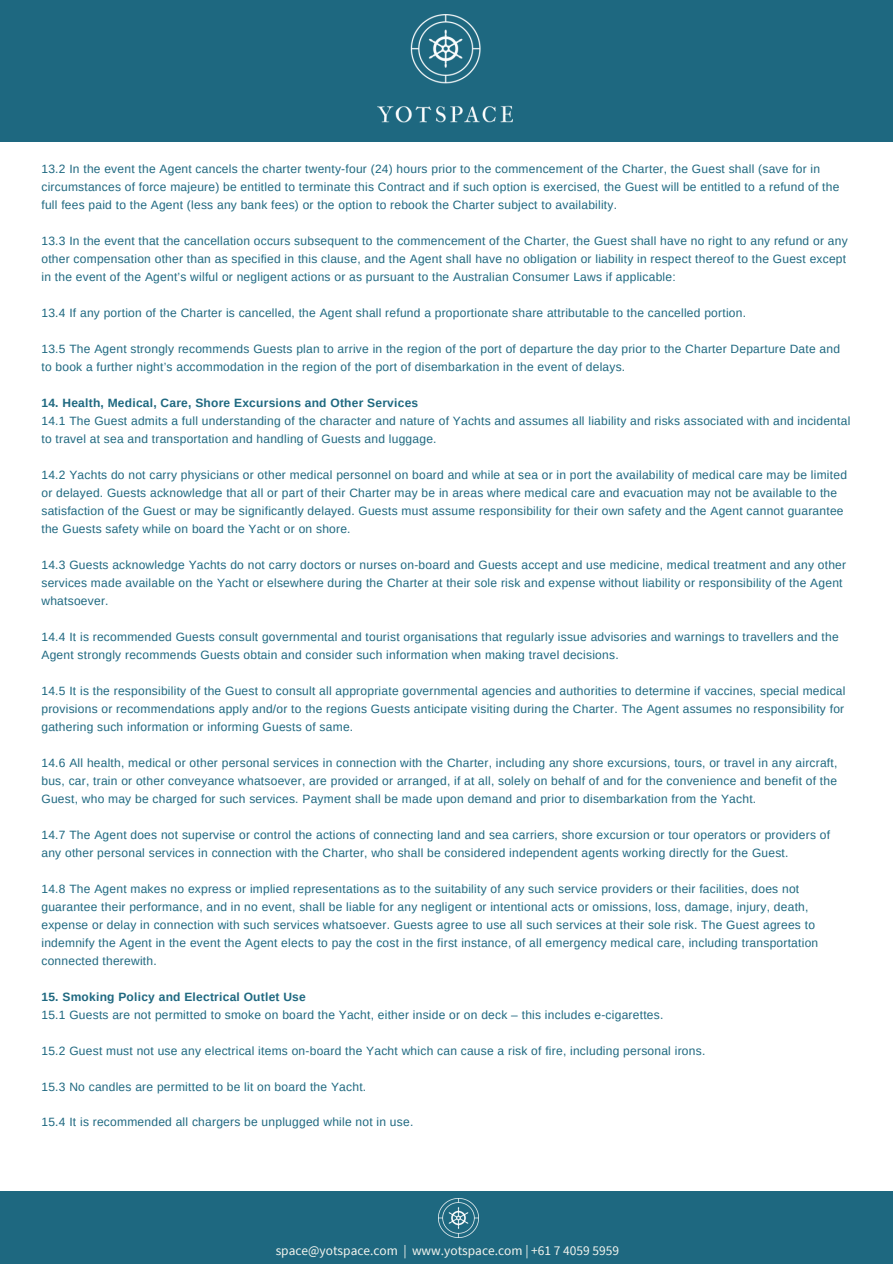
<style>
.page{position:relative;width:893px;height:1264px;background:#fff}
.page>*{position:absolute;margin:0;border:0;box-sizing:border-box;transform-origin:0 0}
.t1{font:13.35px "Source Sans Pro";color:#f4f5ef}
.t2{font:12px/18px "Arimo";letter-spacing:.02em;color:#1e6880}
.t3{font:700 12px "Arimo";letter-spacing:.02em;color:#1e6880}
</style>
<div class="page">
<div style="left:0;top:1191px;width:892px;height:72px;background:#1e6880"></div>
<img style="left:438px;top:1198px;width:40px;height:39px">
<div style="left:0;top:0;width:892px;height:141px;background:#1e6880"></div>
<img style="left:377px;top:14px;width:135px;height:109px">
<p class="t2" style="left:41px;top:160px;width:799px">13.2 In the event the Agent cancels the charter twenty-four (24) hours prior to the commencement of the Charter, the Guest shall (save for in circumstances of force majeure) be entitled to terminate this Contract and if such option is exercised, the Guest will be entitled to a refund of the full fees paid to the Agent (less any bank fees) or the option to rebook the Charter subject to availability.</p>
<p class="t2" style="left:41px;top:232px;width:807px">13.3 In the event that the cancellation occurs subsequent to the commencement of the Charter, the Guest shall have no right to any refund or any other compensation other than as specified in this clause, and the Agent shall have no obligation or liability in respect thereof to the Guest except in the event of the Agent’s wilful or negligent actions or as pursuant to the Australian Consumer Laws if applicable:</p>
<p class="t2" style="left:41px;top:304px;width:706px">13.4 If any portion of the Charter is cancelled, the Agent shall refund a proportionate share attributable to the cancelled portion.</p>
<p class="t2" style="left:41px;top:340px;width:800px">13.5 The Agent strongly recommends Guests plan to arrive in the region of the port of departure the day prior to the Charter Departure Date and to book a further night’s accommodation in the region of the port of disembarkation in the event of delays.</p>
<p class="t3" style="left:41px;top:396px;width:378px">14. Health, Medical, Care, Shore Excursions and Other Services</p>
<p class="t2" style="left:41px;top:412px;width:810px">14.1 The Guest admits a full understanding of the character and nature of Yachts and assumes all liability and risks associated with and incidental to travel at sea and transportation and handling of Guests and luggage.</p>
<p class="t2" style="left:41px;top:466px;width:807px">14.2 Yachts do not carry physicians or other medical personnel on board and while at sea or in port the availability of medical care may be limited or delayed. Guests acknowledge that all or part of their Charter may be in areas where medical care and evacuation may not be available to the satisfaction of the Guest or may be significantly delayed. Guests must assume responsibility for their own safety and the Agent cannot guarantee the Guests safety while on board the Yacht or on shore.</p>
<p class="t2" style="left:41px;top:555px;width:806px">14.3 Guests acknowledge Yachts do not carry doctors or nurses on-board and Guests accept and use medicine, medical treatment and any other services made available on the Yacht or elsewhere during the Charter at their sole risk and expense without liability or responsibility of the Agent whatsoever.</p>
<p class="t2" style="left:41px;top:627px;width:798px">14.4 It is recommended Guests consult governmental and tourist organisations that regularly issue advisories and warnings to travellers and the<br>Agent strongly recommends Guests obtain and consider such information when making travel decisions.</p>
<p class="t2" style="left:41px;top:681px;width:805px;text-align:justify">14.5 It is the responsibility of the Guest to consult all appropriate governmental agencies and authorities to determine if vaccines, special medical provisions or recommendations apply and/or to the regions Guests anticipate visiting during the Charter. The Agent assumes no responsibility for gathering such information or informing Guests of same.</p>
<p class="t2" style="left:41px;top:753px;width:797px;text-align:justify">14.6 All health, medical or other personal services in connection with the Charter, including any shore excursions, tours, or travel in any aircraft, bus, car, train or other conveyance whatsoever, are provided or arranged, if at all, solely on behalf of and for the convenience and benefit of the Guest, who may be charged for such services. Payment shall be made upon demand and prior to disembarkation from the Yacht.</p>
<p class="t2" style="left:41px;top:825px;width:790px">14.7 The Agent does not supervise or control the actions of connecting land and sea carriers, shore excursion or tour operators or providers of any other personal services in connection with the Charter, who shall be considered independent agents working directly for the Guest.</p>
<p class="t2" style="left:41px;top:879px;width:778px">14.8 The Agent makes no express or implied representations as to the suitability of any such service providers or their facilities, does not guarantee their performance, and in no event, shall be liable for any negligent or intentional acts or omissions, loss, damage, injury, death, expense or delay in connection with such services whatsoever. Guests agree to use all such services at their sole risk. The Guest agrees to indemnify the Agent in the event the Agent elects to pay the cost in the first instance, of all emergency medical care, including transportation connected therewith.</p>
<p class="t3" style="left:41px;top:989px;width:266px">15. Smoking Policy and Electrical Outlet Use</p>
<p class="t2" style="left:41px;top:1005px;width:623px">15.1 Guests are not permitted to smoke on board the Yacht, either inside or on deck – this includes e-cigarettes.</p>
<p class="t2" style="left:41px;top:1041px;width:665px">15.2 Guest must not use any electrical items on-board the Yacht which can cause a risk of fire, including personal irons.</p>
<p class="t2" style="left:41px;top:1077px;width:326px">15.3 No candles are permitted to be lit on board the Yacht.</p>
<p class="t2" style="left:41px;top:1113px;width:373px">15.4 It is recommended all chargers be unplugged while not in use.</p>
<p class="t1" style="left:276px;top:1242px;width:345px">space@yotspace.com | www.yotspace.com | +61 7 4059 5959</p>
</div>
